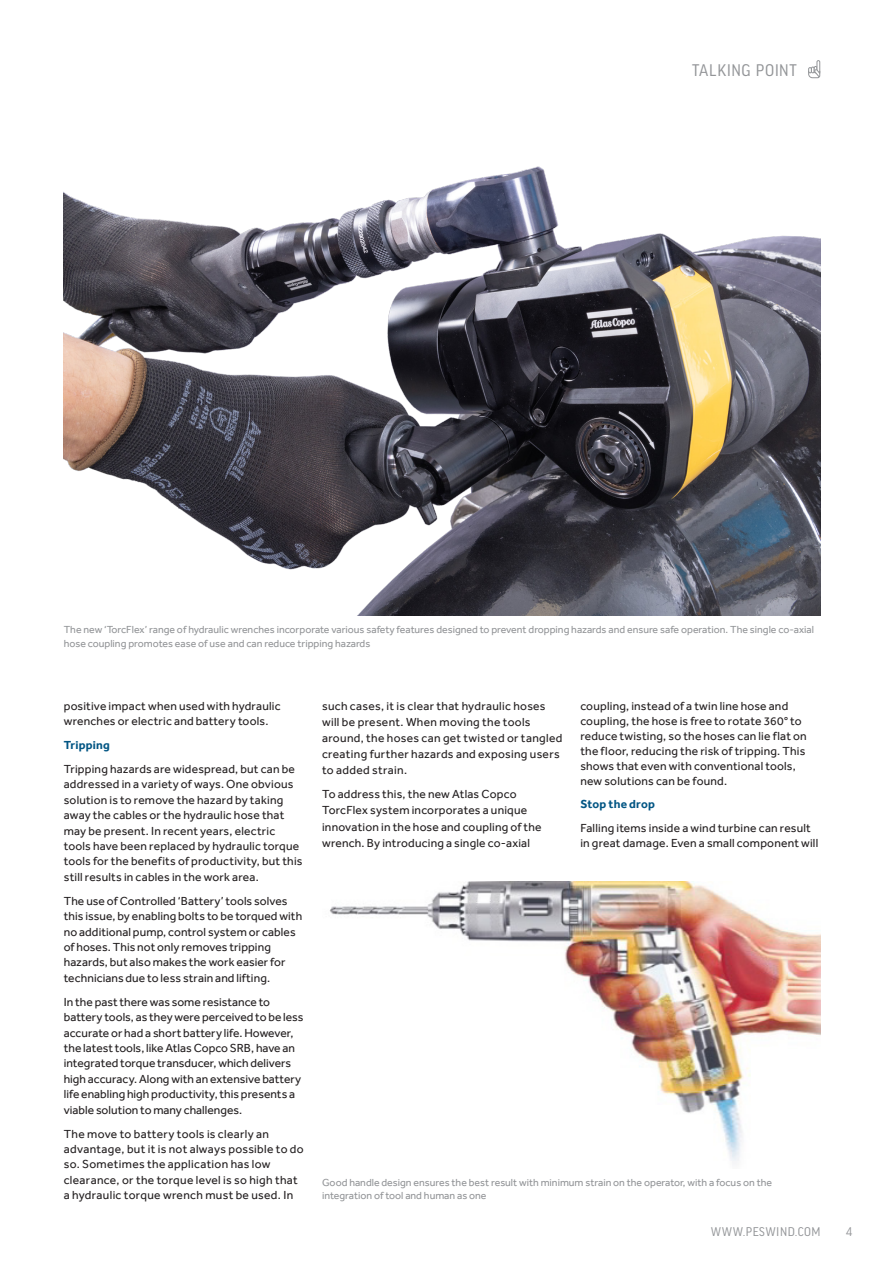
<style>
.page{position:relative;width:893px;height:1263px;background:#fff}
.page>*{position:absolute;margin:0;border:0;box-sizing:border-box;transform-origin:0 0}
.Page_head_2015{font:18px "Good Headline Pro Narr";letter-spacing:.03em;color:#939598}
.t1{font:13.5px "Good Headline Pro Narr";letter-spacing:.035em;color:#939598}
.Body_Copy_2015{font:12px/15.5px "Effra";letter-spacing:.015em;color:#231f20}
.Body_Copy_2015-2{font:700 12px "Effra";letter-spacing:.015em;color:#035684}
.CAPTIONS{font:10.5px/13.5px "Effra";color:#939598}
</style>
<div class="page">
<div style="left:817px;top:60px;width:3px;height:14px;border:1px solid #939598"></div>
<svg style="left:808px;top:61px;width:13px;height:17px"></svg>
<img style="left:64px;top:166px;width:757px;height:449px">
<img style="left:330px;top:881px;width:491px;height:280px">
<p class="Page_head_2015" style="left:692px;top:61px;width:106px">TALKING POINT</p>
<p class="CAPTIONS" style="left:64px;top:623px;width:752px">The new ‘TorcFlex’ range of hydraulic wrenches incorporate various safety features designed to prevent dropping hazards and ensure safe operation. The single co-axial hose coupling promotes ease of use and can reduce tripping hazards</p>
<p class="Body_Copy_2015" style="left:64px;top:698px;width:218px">positive impact when used with hydraulic wrenches or electric and battery tools.</p>
<p class="Body_Copy_2015-2" style="left:64px;top:738px;width:48px">Tripping</p>
<p class="Body_Copy_2015" style="left:64px;top:761px;width:240px">Tripping hazards are widespread, but can be addressed in a variety of ways. One obvious solution is to remove the hazard by taking away the cables or the hydraulic hose that may be present. In recent years, electric tools have been replaced by hydraulic torque tools for the benefits of productivity, but this still results in cables in the work area.</p>
<p class="Body_Copy_2015" style="left:64px;top:893px;width:240px">The use of Controlled ‘Battery’ tools solves this issue, by enabling bolts to be torqued with no additional pump, control system or cables of hoses. This not only removes tripping hazards, but also makes the work easier for technicians due to less strain and lifting.</p>
<p class="Body_Copy_2015" style="left:64px;top:994px;width:241px">In the past there was some resistance to battery tools, as they were perceived to be less accurate or had a short battery life. However, the latest tools, like Atlas Copco SRB, have an integrated torque transducer, which delivers high accuracy. Along with an extensive battery life enabling high productivity, this presents a viable solution to many challenges.</p>
<p class="Body_Copy_2015" style="left:64px;top:1126px;width:241px">The move to battery tools is clearly an advantage, but it is not always possible to do so. Sometimes the application has low clearance, or the torque level is so high that a hydraulic torque wrench must be used. In</p>
<p class="Body_Copy_2015" style="left:322px;top:697px;width:242px;line-height:16px">such cases, it is clear that hydraulic hoses will be present. When moving the tools around, the hoses can get twisted or tangled creating further hazards and exposing users to added strain.</p>
<p class="Body_Copy_2015" style="left:322px;top:786px;width:221px;line-height:16px">To address this, the new Atlas Copco TorcFlex system incorporates a unique innovation in the hose and coupling of the wrench. By introducing a single co-axial</p>
<p class="Body_Copy_2015" style="left:580px;top:698px;width:228px;line-height:15px">coupling, instead of a twin line hose and coupling, the hose is free to rotate 360° to reduce twisting, so the hoses can lie flat on the floor, reducing the risk of tripping. This shows that even with conventional tools, new solutions can be found.</p>
<p class="Body_Copy_2015-2" style="left:580px;top:797px;width:76px">Stop the drop</p>
<p class="Body_Copy_2015" style="left:580px;top:820px;width:239px;line-height:15px">Falling items inside a wind turbine can result in great damage. Even a small component will</p>
<p class="CAPTIONS" style="left:322px;top:1175px;width:452px">Good handle design ensures the best result with minimum strain on the operator, with a focus on the integration of tool and human as one</p>
<p class="t1" style="left:711px;top:1225px;width:111px">WWW.PESWIND.COM</p>
<p class="t1" style="left:846px;top:1225px;width:7px">4</p>
</div>
